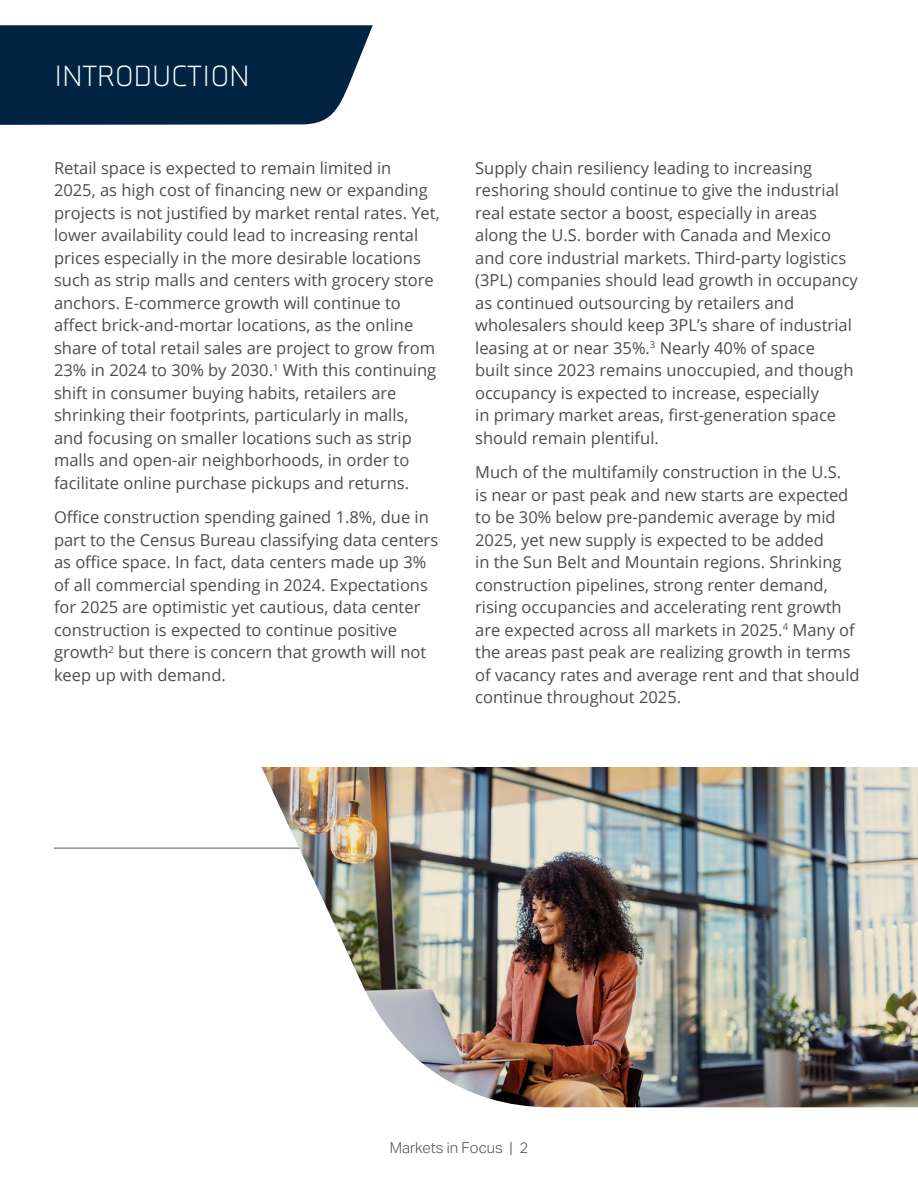
<style>
.page{position:relative;width:918px;height:1188px;background:#fff}
.page>*{position:absolute;margin:0;border:0;box-sizing:border-box;transform-origin:0 0}
.t1{font:300 30px "Axia";color:#fff}
.t2{font:16.5px/22.5px "Open Sans";color:#4d4d4f}
.t3{font:300 15px "Aktiv Grotesk";color:#464e55}
</style>
<div class="page">
<svg style="left:0;top:25px;width:373px;height:100px"></svg>
<hr style="left:54px;top:847px;width:580px;height:2px;background:#8a8e96">
<img style="left:261px;top:767px;width:657px;height:340px">
<h1 class="t1" style="left:54px;top:59px;width:197px">INTRODUCTION</h1>
<p class="t2" style="left:54px;top:156px;width:387px">Retail space is expected to remain limited in<br>2025, as high cost of financing new or expanding projects is not justified by market rental rates. Yet, lower availability could lead to increasing rental prices especially in the more desirable locations such as strip malls and centers with grocery store anchors. E-commerce growth will continue to affect brick-and-mortar locations, as the online share of total retail sales are project to grow from 23% in 2024 to 30% by 2030.<sup>1</sup> With this continuing shift in consumer buying habits, retailers are shrinking their footprints, particularly in malls, and focusing on smaller locations such as strip malls and open-air neighborhoods, in order to facilitate online purchase pickups and returns.</p>
<p class="t2" style="left:54px;top:505px;width:386px">Office construction spending gained 1.8%, due in part to the Census Bureau classifying data centers as office space. In fact, data centers made up 3% of all commercial spending in 2024. Expectations for 2025 are optimistic yet cautious, data center construction is expected to continue positive growth<sup>2</sup> but there is concern that growth will not keep up with demand.</p>
<p class="t2" style="left:475px;top:156px;width:384px">Supply chain resiliency leading to increasing reshoring should continue to give the industrial real estate sector a boost, especially in areas along the U.S. border with Canada and Mexico and core industrial markets. Third-party logistics (3PL) companies should lead growth in occupancy as continued outsourcing by retailers and wholesalers should keep 3PL’s share of industrial leasing at or near 35%.<sup>3</sup> Nearly 40% of space<br>built since 2023 remains unoccupied, and though occupancy is expected to increase, especially<br>in primary market areas, first-generation space should remain plentiful.</p>
<p class="t2" style="left:475px;top:460px;width:386px">Much of the multifamily construction in the U.S.<br>is near or past peak and new starts are expected to be 30% below pre-pandemic average by mid 2025, yet new supply is expected to be added<br>in the Sun Belt and Mountain regions. Shrinking construction pipelines, strong renter demand, rising occupancies and accelerating rent growth are expected across all markets in 2025.<sup>4</sup> Many of the areas past peak are realizing growth in terms of vacancy rates and average rent and that should continue throughout 2025.</p>
<p class="t3" style="left:390px;top:1139px;width:140px">Markets in Focus | 2</p>
</div>
